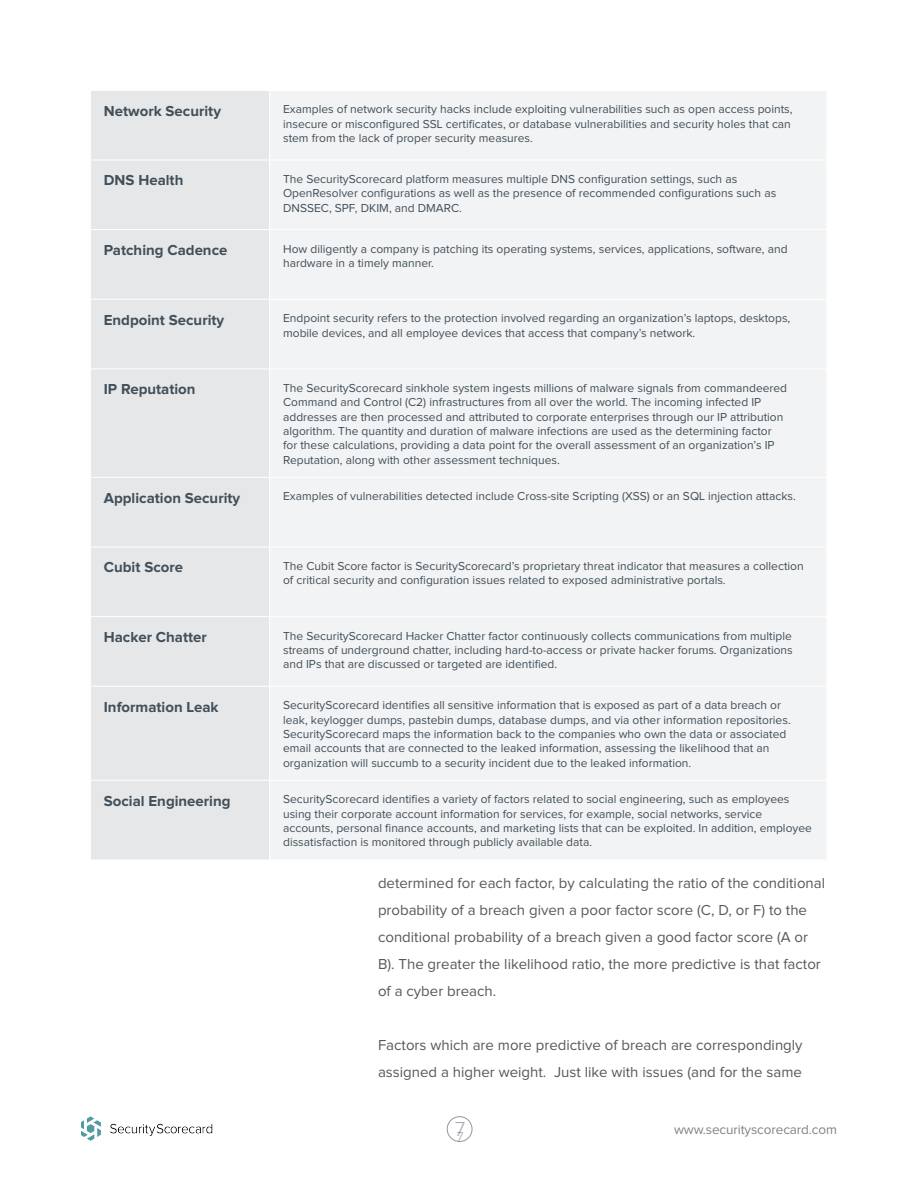
<style>
.page{position:relative;width:918px;height:1188px;background:#fff}
.page>*{position:absolute;margin:0;border:0;box-sizing:border-box;transform-origin:0 0}
.Body{font:15px/27px "Proxima Nova";color:#57585a}
.Body-2{font:700 15px "Proxima Nova";color:#414f59}
.t1{font:300 15px "Proxima Nova";color:#4b5865}
.t2{font:13.5px "Proxima Nova";letter-spacing:-.01em;color:#808285}
.Body-3{font:12px/14.4px "Proxima Nova";color:#414f59}
</style>
<div class="page">
<div style="left:447px;top:1116px;width:25px;height:26px;border:1px solid #95979f;border-radius:50%"></div>
<img style="left:81px;top:1117px;width:131px;height:24px">
<div style="left:91px;top:91px;width:178px;height:769px;background:#e6e7e9"></div>
<div style="left:270px;top:91px;width:556px;height:768px;background:#f2f3f4"></div>
<hr style="left:90px;top:160px;width:180px;height:1px;background:#fff">
<hr style="left:270px;top:160px;width:557px;height:1px;background:#fff">
<hr style="left:90px;top:229px;width:180px;height:1px;background:#fff">
<hr style="left:270px;top:229px;width:557px;height:1px;background:#fff">
<hr style="left:90px;top:299px;width:180px;height:1px;background:#fff">
<hr style="left:270px;top:299px;width:557px;height:1px;background:#fff">
<hr style="left:90px;top:369px;width:180px;height:1px;background:#fff">
<hr style="left:270px;top:369px;width:557px;height:1px;background:#fff">
<hr style="left:90px;top:477px;width:180px;height:1px;background:#fff">
<hr style="left:270px;top:477px;width:557px;height:1px;background:#fff">
<hr style="left:90px;top:547px;width:180px;height:1px;background:#fff">
<hr style="left:270px;top:547px;width:557px;height:1px;background:#fff">
<hr style="left:90px;top:616px;width:180px;height:1px;background:#fff">
<hr style="left:270px;top:616px;width:557px;height:1px;background:#fff">
<hr style="left:90px;top:686px;width:180px;height:1px;background:#fff">
<hr style="left:270px;top:686px;width:557px;height:1px;background:#fff">
<hr style="left:90px;top:780px;width:180px;height:1px;background:#fff">
<hr style="left:270px;top:780px;width:557px;height:1px;background:#fff">
<p class="Body-2" style="left:104px;top:104px;width:119px">Network Security</p>
<p class="Body-3" style="left:283px;top:103px;width:511px">Examples of network security hacks include exploiting vulnerabilities such as open access points, insecure or misconfigured SSL certificates, or database vulnerabilities and security holes that can stem from the lack of proper security measures.</p>
<p class="Body-2" style="left:104px;top:174px;width:81px">DNS Health</p>
<p class="Body-3" style="left:283px;top:172px;width:495px">The SecurityScorecard platform measures multiple DNS configuration settings, such as<br>OpenResolver configurations as well as the presence of recommended configurations such as<br>DNSSEC, SPF, DKIM, and DMARC.</p>
<p class="Body-2" style="left:104px;top:243px;width:125px">Patching Cadence</p>
<p class="Body-3" style="left:283px;top:242px;width:506px">How diligently a company is patching its operating systems, services, applications, software, and hardware in a timely manner.</p>
<p class="Body-2" style="left:104px;top:313px;width:122px">Endpoint Security</p>
<p class="Body-3" style="left:283px;top:312px;width:509px">Endpoint security refers to the protection involved regarding an organization’s laptops, desktops, mobile devices, and all employee devices that access that company’s network.</p>
<p class="Body-2" style="left:104px;top:382px;width:93px">IP Reputation</p>
<p class="Body-3" style="left:283px;top:381px;width:506px">The SecurityScorecard sinkhole system ingests millions of malware signals from commandeered Command and Control (C2) infrastructures from all over the world. The incoming infected IP addresses are then processed and attributed to corporate enterprises through our IP attribution algorithm. The quantity and duration of malware infections are used as the determining factor for these calculations, providing a data point for the overall assessment of an organization’s IP Reputation, along with other assessment techniques.</p>
<p class="Body-2" style="left:104px;top:491px;width:138px">Application Security</p>
<p class="Body-3" style="left:283px;top:490px;width:514px">Examples of vulnerabilities detected include Cross-site Scripting (XSS) or an SQL injection attacks.</p>
<p class="Body-2" style="left:104px;top:560px;width:81px">Cubit Score</p>
<p class="Body-3" style="left:283px;top:559px;width:522px">The Cubit Score factor is SecurityScorecard’s proprietary threat indicator that measures a collection of critical security and configuration issues related to exposed administrative portals.</p>
<p class="Body-2" style="left:104px;top:630px;width:105px">Hacker Chatter</p>
<p class="Body-3" style="left:283px;top:629px;width:511px;text-align:justify">The SecurityScorecard Hacker Chatter factor continuously collects communications from multiple streams of underground chatter, including hard-to-access or private hacker forums. Organizations and IPs that are discussed or targeted are identified.</p>
<p class="Body-2" style="left:104px;top:700px;width:116px">Information Leak</p>
<p class="Body-3" style="left:283px;top:699px;width:509px">SecurityScorecard identifies all sensitive information that is exposed as part of a data breach or leak, keylogger dumps, pastebin dumps, database dumps, and via other information repositories.<br>SecurityScorecard maps the information back to the companies who own the data or associated email accounts that are connected to the leaked information, assessing the likelihood that an organization will succumb to a security incident due to the leaked information.</p>
<p class="Body-2" style="left:104px;top:794px;width:128px">Social Engineering</p>
<p class="Body-3" style="left:283px;top:793px;width:530px">SecurityScorecard identifies a variety of factors related to social engineering, such as employees using their corporate account information for services, for example, social networks, service accounts, personal finance accounts, and marketing lists that can be exploited. In addition, employee dissatisfaction is monitored through publicly available data.</p>
<p class="Body" style="left:378px;top:871px;width:449px">determined for each factor, by calculating the ratio of the conditional probability of a breach given a poor factor score (C, D, or F) to the conditional probability of a breach given a good factor score (A or B). The greater the likelihood ratio, the more predictive is that factor of a cyber breach.</p>
<p class="Body" style="left:378px;top:1033px;width:426px">Factors which are more predictive of breach are correspondingly assigned a higher weight. Just like with issues (and for the same</p>
<p class="t1" style="left:454px;top:1130px;width:12px">7<sup>7</sup></p>
<p class="t2" style="left:674px;top:1123px;width:164px">www.securityscorecard.com</p>
</div>
